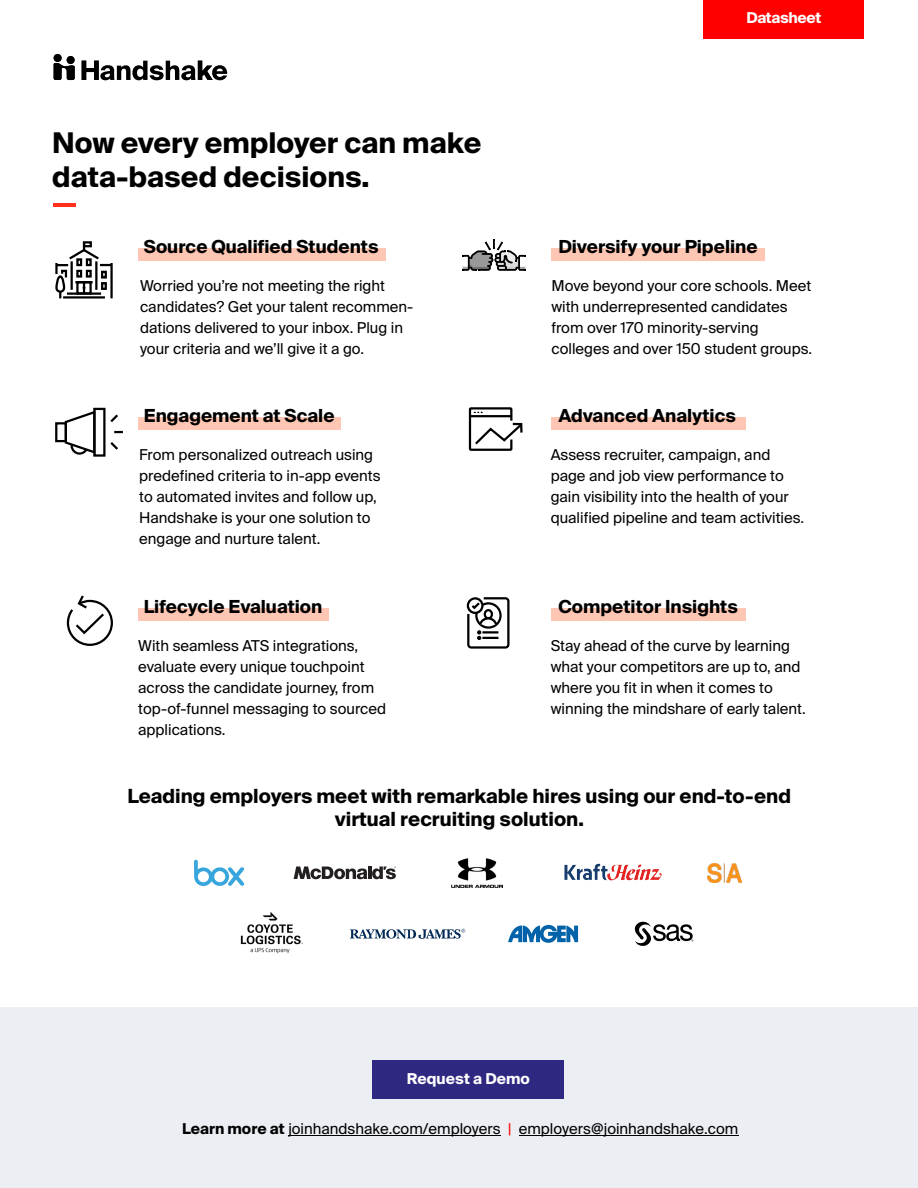
<style>
.page{position:relative;width:918px;height:1188px;background:#fff}
.page>*{position:absolute;margin:0;border:0;box-sizing:border-box;transform-origin:0 0}
.t1{font:700 28.5px/34.2px "Suisse Intl";color:#000}
.t2{font:700 19.5px/23.4px "Suisse Intl";color:#000;text-align:center}
.t3{font:700 18px "Suisse Intl";color:#000}
.t4{font:15px/21px "Suisse Intl";color:#000}
.t5{font:700 15px "Suisse Intl";letter-spacing:-.01em;color:#fff}
.s1{font-weight:700}
.s2{color:#f00}
</style>
<div class="page">
<div style="left:138px;top:248px;width:248px;height:13px;background:#ffc7b3"></div>
<div style="left:551px;top:248px;width:214px;height:13px;background:#ffc7b3"></div>
<div style="left:551px;top:417px;width:195px;height:13px;background:#ffc7b3"></div>
<div style="left:551px;top:608px;width:195px;height:13px;background:#ffc7b3"></div>
<div style="left:138px;top:417px;width:202px;height:13px;background:#ffc7b3"></div>
<div style="left:138px;top:608px;width:190px;height:13px;background:#ffc7b3"></div>
<div style="left:0;top:1008px;width:918px;height:180px;background:#ebeff4"></div>
<div style="left:704px;top:0;width:160px;height:39px;background:#f00"></div>
<svg style="left:54px;top:54px;width:21px;height:26px"></svg>
<div style="left:54px;top:54px;width:8px;height:8px;background:#000;border-radius:50%"></div>
<div style="left:67px;top:56px;width:8px;height:8px;background:#000;border-radius:50%"></div>
<svg style="left:82px;top:61px;width:145px;height:19px"></svg>
<hr style="left:53px;top:203px;width:23px;height:3px;background:#ff2f1c">
<svg style="left:466px;top:597px;width:44px;height:52px"></svg>
<div style="left:55px;top:422px;width:12px;height:20px;border:2px solid #000"></div>
<div style="left:93px;top:408px;width:13px;height:49px;border:2px solid #000"></div>
<svg style="left:114px;top:431px;width:9px;height:2px"></svg>
<svg style="left:110px;top:414px;width:8px;height:8px"></svg>
<svg style="left:110px;top:442px;width:8px;height:8px"></svg>
<svg style="left:64px;top:409px;width:33px;height:47px"></svg>
<hr style="left:110px;top:263px;width:3px;height:35px;background:#000">
<hr style="left:63px;top:296px;width:42px;height:3px;background:#000">
<svg style="left:55px;top:242px;width:56px;height:56px"></svg>
<svg style="left:194px;top:860px;width:50px;height:26px"></svg>
<svg style="left:508px;top:925px;width:70px;height:18px"></svg>
<svg style="left:66px;top:595px;width:47px;height:51px"></svg>
<div style="left:469px;top:407px;width:43px;height:44px;border:2px solid #000"></div>
<hr style="left:470px;top:415px;width:41px;height:2px;background:#000">
<svg style="left:475px;top:421px;width:48px;height:26px"></svg>
<svg style="left:462px;top:239px;width:63px;height:32px"></svg>
<svg style="left:294px;top:867px;width:102px;height:12px"></svg>
<img style="left:452px;top:858px;width:50px;height:30px">
<img style="left:564px;top:863px;width:98px;height:18px">
<svg style="left:634px;top:921px;width:59px;height:25px"></svg>
<svg style="left:350px;top:929px;width:115px;height:10px"></svg>
<img style="left:240px;top:912px;width:63px;height:42px">
<img style="left:708px;top:863px;width:34px;height:19px">
<hr style="left:519px;top:1136px;width:219px;height:1px;background:#000">
<hr style="left:288px;top:1136px;width:213px;height:1px;background:#000">
<div style="left:373px;top:1060px;width:191px;height:39px;background:#2e2880"></div>
<h1 class="t1" style="left:52px;top:126px;width:431px">Now every employer can make data-based decisions.</h1>
<p class="t3" style="left:144px;top:236px;width:236px">Source Qualified Students</p>
<p class="t4" style="left:140px;top:275px;width:275px">Worried you’re not meeting the right candidates? Get your talent recommen&shy;dations delivered to your inbox. Plug in your criteria and we’ll give it a go.</p>
<p class="t3" style="left:144px;top:405px;width:192px">Engagement at Scale</p>
<p class="t4" style="left:139px;top:444px;width:243px">From personalized outreach using predefined criteria to in-app events to automated invites and follow up, Handshake is your one solution to engage and nurture talent.</p>
<p class="t3" style="left:144px;top:596px;width:180px">Lifecycle Evaluation</p>
<p class="t4" style="left:138px;top:635px;width:250px">With seamless ATS integrations, evaluate every unique touchpoint across the candidate journey, from top-of-funnel messaging to sourced applications.</p>
<p class="t5" style="left:747px;top:9px;width:76px">Datasheet</p>
<p class="t3" style="left:558px;top:236px;width:201px">Diversify your Pipeline</p>
<p class="t4" style="left:551px;top:275px;width:262px">Move beyond your core schools. Meet with underrepresented candidates from over 170 minority-serving colleges and over 150 student groups.</p>
<p class="t3" style="left:558px;top:405px;width:179px">Advanced Analytics</p>
<p class="t4" style="left:551px;top:444px;width:255px">Assess recruiter, campaign, and page and job view performance to gain visibility into the health of your qualified pipeline and team activities.</p>
<p class="t3" style="left:558px;top:596px;width:181px">Competitor Insights</p>
<p class="t4" style="left:551px;top:635px;width:257px">Stay ahead of the curve by learning what your competitors are up to, and where you fit in when it comes to winning the mindshare of early talent.</p>
<h2 class="t2" style="left:128px;top:785px;width:665px">Leading employers meet with remarkable hires using our end-to-end virtual recruiting solution.</h2>
<p class="t5" style="left:407px;top:1070px;width:125px">Request a Demo</p>
<p class="t4" style="left:182px;top:1118px;width:558px"><span class="s1">Learn more at</span> joinhandshake.com/employers <span class="s2">|</span> employers@joinhandshake.com</p>
</div>
